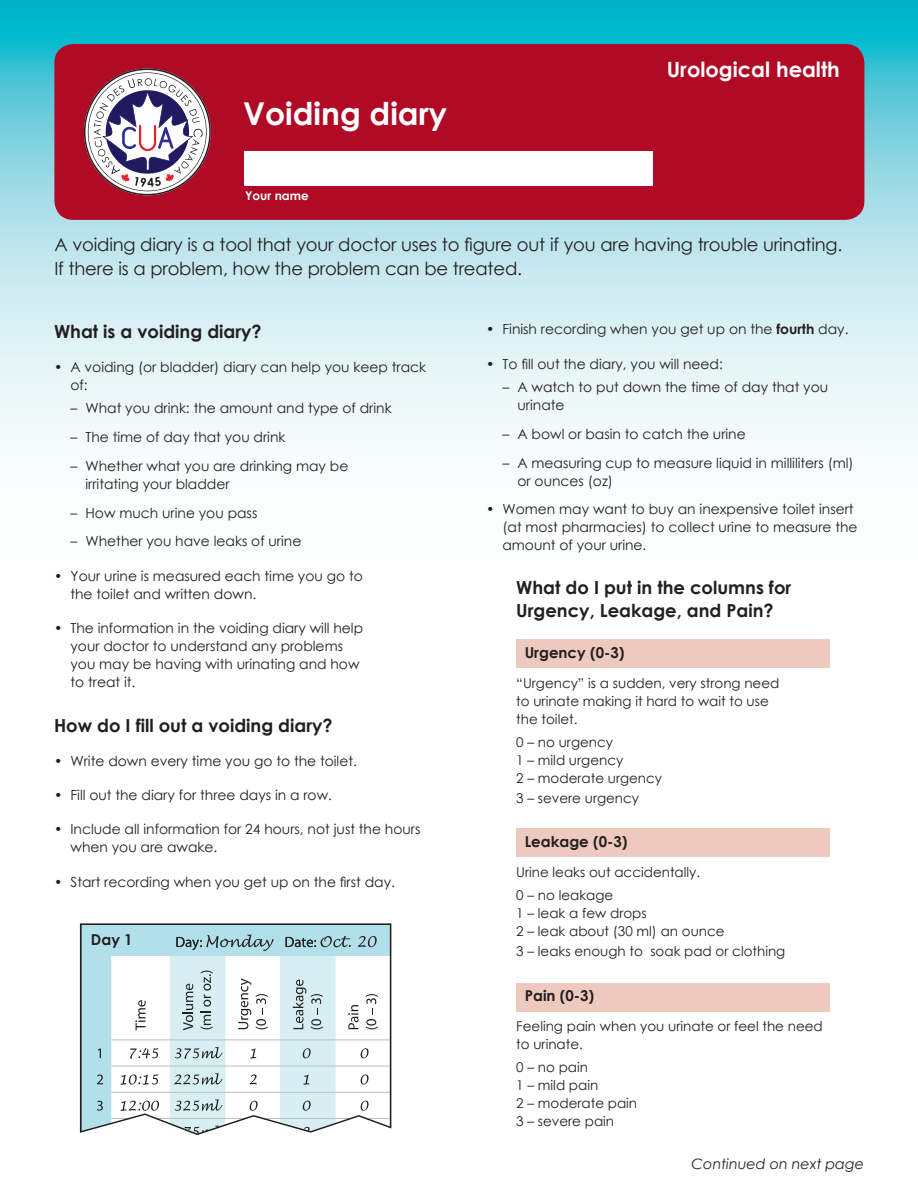
<style>
.page{position:relative;width:918px;height:1188px;background:#fff}
.page>*{position:absolute;margin:0;border:0;box-sizing:border-box;transform-origin:0 0}
.t1{font:700 31.5px "Century Gothic";color:#fff}
.t2{font:700 21px "Century Gothic";color:#fff}
.Body_-_UTI_Female{font:18px/24px "Century Gothic";letter-spacing:-.01em;color:#231f20}
.t3{font:700 18px/22.5px "Century Gothic";color:#231f20}
.t4{font:700 15px "Century Gothic";color:#231f20}
.t5{font:italic 14.4px "Century Gothic";color:#231f20}
.t6{font:13.8px/18px "Century Gothic";color:#231f20}
.t7{font:13.5px/18px "Century Gothic";color:#231f20}
.Body_-_UTI_Female-2{font:700 12px "Century Gothic";color:#fff}
.s1{font-weight:700}
</style>
<div class="page">
<svg style="left:0;top:0;width:918px;height:446px;background:#b1e4ec"></svg>
<div style="left:54px;top:44px;width:810px;height:176px;background:#b00a27;border-radius:19px"></div>
<svg style="left:84px;top:69px;width:127px;height:126px"></svg>
<div style="left:244px;top:151px;width:408px;height:34px;background:#fff"></div>
<div style="left:516px;top:640px;width:314px;height:28px;background:#eec9bd"></div>
<div style="left:516px;top:829px;width:314px;height:28px;background:#eec9bd"></div>
<div style="left:516px;top:983px;width:314px;height:28px;background:#eec9bd"></div>
<svg style="left:80px;top:923px;width:311px;height:212px"></svg>
<p class="t1" style="left:243px;top:94px;width:206px">Voiding diary</p>
<p class="Body_-_UTI_Female-2" style="left:245px;top:188px;width:65px">Your name</p>
<p class="t2" style="left:667px;top:56px;width:175px">Urological health</p>
<p class="Body_-_UTI_Female" style="left:54px;top:232px;width:790px">A voiding diary is a tool that your doctor uses to figure out if you are having trouble urinating.<br>If there is a problem, how the problem can be treated.</p>
<p class="t3" style="left:54px;top:319px;width:209px">What is a voiding diary?</p>
<p class="t6" style="left:70px;top:358px;width:357px;text-indent:-16px">• A voiding (or bladder) diary can help you keep track of:</p>
<p class="t6" style="left:70px;top:399px;width:323px">– What you drink: the amount and type of drink</p>
<p class="t6" style="left:70px;top:428px;width:217px">– The time of day that you drink</p>
<p class="t6" style="left:85px;top:457px;width:264px;text-indent:-15px">– Whether what you are drinking may be irritating your bladder</p>
<p class="t6" style="left:70px;top:503px;width:188px">– How much urine you pass</p>
<p class="t6" style="left:70px;top:532px;width:232px">– Whether you have leaks of urine</p>
<p class="t6" style="left:70px;top:566px;width:294px;text-indent:-16px">• Your urine is measured each time you go to the toilet and written down.</p>
<p class="t6" style="left:70px;top:619px;width:294px;text-indent:-16px">• The information in the voiding diary will help your doctor to understand any problems you may be having with urinating and how to treat it.</p>
<p class="t3" style="left:54px;top:714px;width:280px">How do I fill out a voiding diary?</p>
<p class="t6" style="left:54px;top:752px;width:304px">• Write down every time you go to the toilet.</p>
<p class="t6" style="left:54px;top:786px;width:280px">• Fill out the diary for three days in a row.</p>
<p class="t6" style="left:70px;top:820px;width:352px;text-indent:-16px">• Include all information for 24 hours, not just the hours when you are awake.</p>
<p class="t6" style="left:54px;top:872px;width:342px">• Start recording when you get up on the first day.</p>
<p class="t4" style="left:91px;top:930px;width:43px">Day 1</p>
<p class="t6" style="left:486px;top:320px;width:364px">• Finish recording when you get up on the <span class="s1">fourth</span> day.</p>
<p class="t6" style="left:486px;top:354px;width:238px">• To fill out the diary, you will need:</p>
<p class="t6" style="left:517px;top:378px;width:312px;text-indent:-15px">– A watch to put down the time of day that you urinate</p>
<p class="t6" style="left:502px;top:425px;width:245px">– A bowl or basin to catch the urine</p>
<p class="t6" style="left:517px;top:453px;width:338px;text-indent:-15px">– A measuring cup to measure liquid in milliliters (ml) or ounces (oz)</p>
<p class="t6" style="left:502px;top:500px;width:357px;text-indent:-16px">• Women may want to buy an inexpensive toilet insert (at most pharmacies) to collect urine to measure the amount of your urine.</p>
<p class="t3" style="left:516px;top:576px;width:277px">What do I put in the columns for<br>Urgency, Leakage, and Pain?</p>
<p class="t4" style="left:525px;top:643px;width:101px">Urgency (0-3)</p>
<p class="t7" style="left:516px;top:674px;width:265px">“Urgency” is a sudden, very strong need to urinate making it hard to wait to use the toilet.</p>
<p class="t7" style="left:516px;top:733px;width:98px">0 – no urgency</p>
<p class="t7" style="left:516px;top:751px;width:109px">1 – mild urgency</p>
<p class="t7" style="left:516px;top:769px;width:147px">2 – moderate urgency</p>
<p class="t7" style="left:516px;top:788px;width:124px">3 – severe urgency</p>
<p class="t4" style="left:525px;top:832px;width:104px">Leakage (0-3)</p>
<p class="t7" style="left:516px;top:863px;width:185px">Urine leaks out accidentally.</p>
<p class="t7" style="left:516px;top:886px;width:99px">0 – no leakage</p>
<p class="t7" style="left:516px;top:904px;width:132px">1 – leak a few drops</p>
<p class="t7" style="left:516px;top:922px;width:210px">2 – leak about (30 ml) an ounce</p>
<p class="t7" style="left:516px;top:941px;width:271px">3 – leaks enough to soak pad or clothing</p>
<p class="t4" style="left:525px;top:986px;width:71px">Pain (0-3)</p>
<p class="t7" style="left:516px;top:1017px;width:308px">Feeling pain when you urinate or feel the need to urinate.</p>
<p class="t7" style="left:516px;top:1058px;width:73px">0 – no pain</p>
<p class="t7" style="left:516px;top:1076px;width:84px">1 – mild pain</p>
<p class="t7" style="left:516px;top:1094px;width:122px">2 – moderate pain</p>
<p class="t7" style="left:516px;top:1112px;width:99px">3 – severe pain</p>
<p class="t5" style="left:692px;top:1155px;width:174px">Continued on next page</p>
</div>
